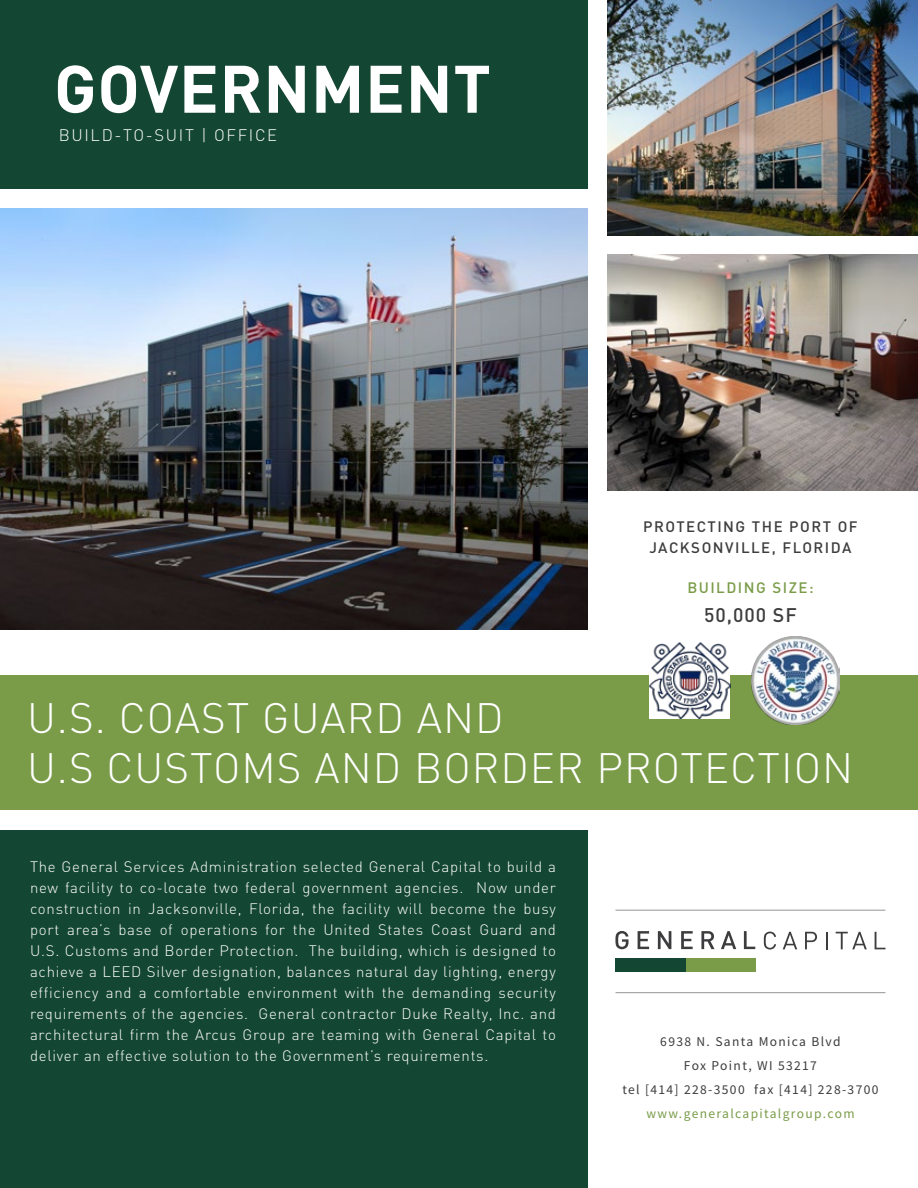
<style>
.page{position:relative;width:918px;height:1188px;background:#fff}
.page>*{position:absolute;margin:0;border:0;box-sizing:border-box;transform-origin:0 0}
.t1{font:700 66px "DIN";letter-spacing:.01em;color:#fff}
.t2{font:300 42px/50.4px "DIN";letter-spacing:.025em;color:#fff}
.t3{font:500 19.5px "DIN";letter-spacing:.05em;color:#3d3c3e}
.t4{font:300 16.5px "DIN";letter-spacing:.1em;color:#fff}
.t5{font:300 15px/21px "DIN";letter-spacing:.05em;color:#fff;text-align:justify}
.t6{font:500 15px/21px "DIN";letter-spacing:.1em;color:#3d3c3e;text-align:center}
.t7{font:500 15px "DIN";letter-spacing:.1em;color:#7a9c49}
.t8{font:13.5px/24px "Source Sans Pro";letter-spacing:.1em;color:#3d3c3e;text-align:center}
.t9{font:13.5px "Source Sans Pro";letter-spacing:.1em;color:#7a9c49}
</style>
<div class="page">
<div style="left:0;top:0;width:587px;height:189px;background:#144733"></div>
<div style="left:0;top:675px;width:918px;height:135px;background:#7a9c49"></div>
<div style="left:0;top:830px;width:587px;height:358px;background:#144733"></div>
<div style="left:615px;top:958px;width:141px;height:14px;background:#7a9c49"></div>
<div style="left:615px;top:958px;width:71px;height:14px;background:#144733"></div>
<svg style="left:615px;top:931px;width:14px;height:18px"></svg>
<svg style="left:638px;top:931px;width:11px;height:18px"></svg>
<svg style="left:658px;top:931px;width:13px;height:18px"></svg>
<svg style="left:681px;top:931px;width:12px;height:18px"></svg>
<svg style="left:701px;top:931px;width:14px;height:18px"></svg>
<svg style="left:721px;top:931px;width:15px;height:18px"></svg>
<svg style="left:744px;top:931px;width:11px;height:18px"></svg>
<svg style="left:764px;top:932px;width:12px;height:18px"></svg>
<svg style="left:783px;top:932px;width:14px;height:17px"></svg>
<svg style="left:805px;top:932px;width:12px;height:17px"></svg>
<svg style="left:826px;top:932px;width:1px;height:17px"></svg>
<svg style="left:836px;top:932px;width:31px;height:17px"></svg>
<svg style="left:875px;top:932px;width:10px;height:17px"></svg>
<hr style="left:615px;top:910px;width:270px;height:1px;background:#939598">
<hr style="left:615px;top:992px;width:270px;height:1px;background:#939598">
<img style="left:0;top:208px;width:587px;height:421px">
<img style="left:608px;top:0;width:310px;height:235px">
<img style="left:608px;top:255px;width:310px;height:235px">
<img style="left:751px;top:637px;width:88px;height:87px">
<img style="left:649px;top:643px;width:81px;height:75px">
<h1 class="t1" style="left:54px;top:46px;width:438px">GOVERNMENT</h1>
<p class="t4" style="left:59px;top:125px;width:220px">BUILD-TO-SUIT | OFFICE</p>
<p class="t6" style="left:643px;top:516px;width:216px">PROTECTING THE PORT OF<br>JACKSONVILLE, FLORIDA</p>
<p class="t7" style="left:687px;top:578px;width:128px">BUILDING SIZE:</p>
<h3 class="t3" style="left:704px;top:602px;width:94px">50,000 SF</h3>
<h2 class="t2" style="left:27px;top:692px;width:828px">U.S. COAST GUARD AND<br>U.S CUSTOMS AND BORDER PROTECTION</h2>
<p class="t5" style="left:30px;top:856px;width:527px">The General Services Administration selected General Capital to build a new facility to co-locate two federal government agencies. Now under construction in Jacksonville, Florida, the facility will become the busy port area’s base of operations for the United States Coast Guard and U.S. Customs and Border Protection. The building, which is designed to achieve a LEED Silver designation, balances natural day lighting, energy efficiency and a comfortable environment with the demanding security requirements of the agencies. General contractor Duke Realty, Inc. and architectural firm the Arcus Group are teaming with General Capital to deliver an effective solution to the Government’s requirements.</p>
<p class="t8" style="left:622px;top:1029px;width:258px">6938 N. Santa Monica Blvd<br>Fox Point, WI 53217<br>tel [414] 228-3500 fax [414] 228-3700</p>
<p class="t9" style="left:646px;top:1104px;width:210px">www.generalcapitalgroup.com</p>
</div>
